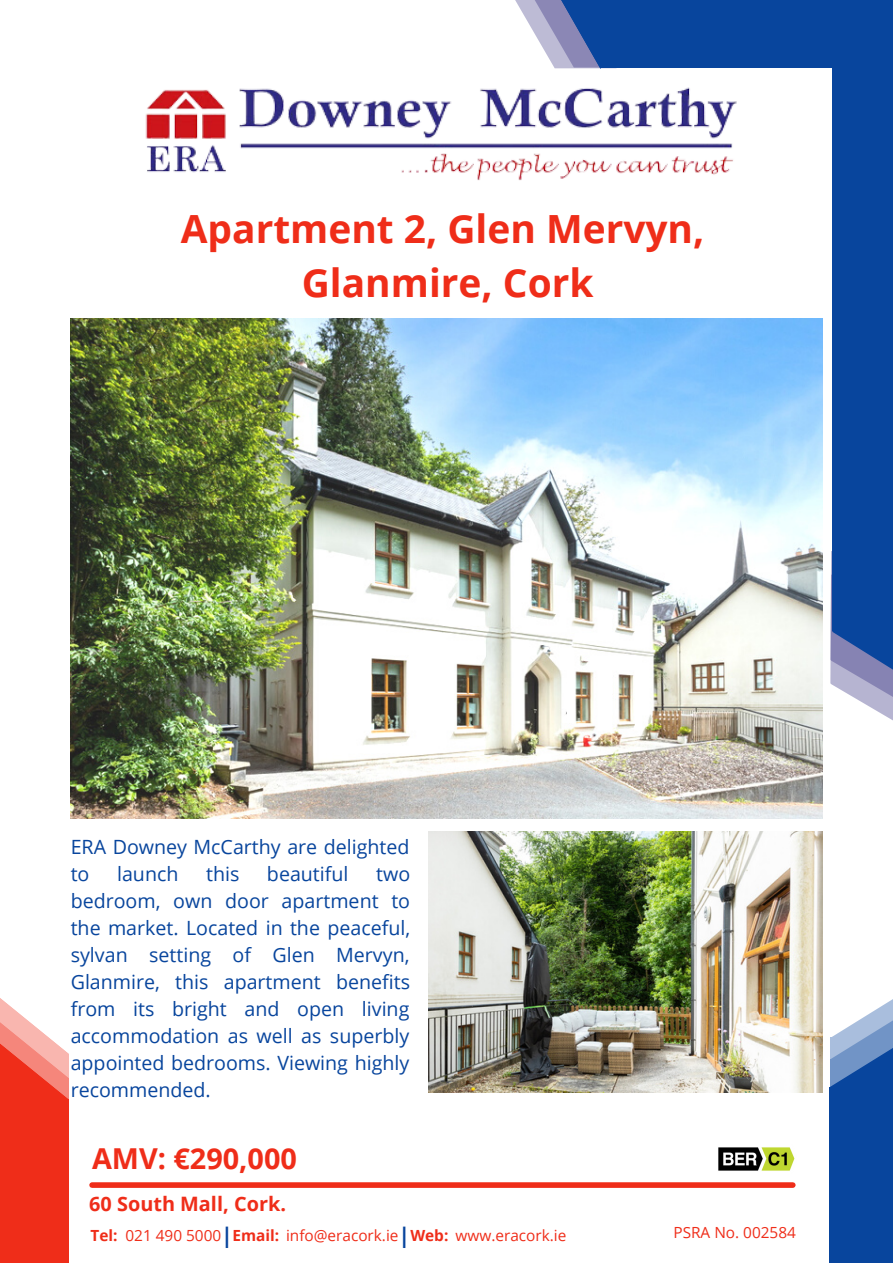
<style>
.page{position:relative;width:893px;height:1264px;background:#fff}
.page>*{position:absolute;margin:0;border:0;box-sizing:border-box;transform-origin:0 0}
.t1{font:700 38.85px/54px "Open Sans";color:#ef2d19;text-align:center}
.t2{font:700 28.8px "Open Sans";color:#ef2d19}
.t3{font:700 19.8px "Open Sans";color:#ef2d19}
.t4{font:19.65px/27px "Open Sans";color:#08459d}
.t5{font:15.3px "Open Sans";color:#ef2d19}
.s1{font-weight:700}
.s2{font-weight:700;font-size:21.3px;color:#08459d}
</style>
<div class="page">
<div style="left:601px;top:0;width:291px;height:68px;background:#08459d"></div>
<div style="left:831px;top:0;width:61px;height:631px;background:#08459d"></div>
<svg style="left:822px;top:507px;width:70px;height:258px"></svg>
<div style="left:92px;top:1182px;width:700px;height:5px;background:#ef2d19"></div>
<img style="left:145px;top:87px;width:592px;height:94px">
<svg style="left:515px;top:0;width:102px;height:69px"></svg>
<img style="left:71px;top:318px;width:751px;height:500px">
<div style="left:0;top:1054px;width:69px;height:208px;background:#ef2d19"></div>
<svg style="left:0;top:998px;width:69px;height:101px"></svg>
<div style="left:830px;top:1037px;width:62px;height:225px;background:#08459d"></div>
<svg style="left:829px;top:1000px;width:63px;height:139px"></svg>
<img style="left:429px;top:831px;width:393px;height:261px">
<img style="left:718px;top:1147px;width:77px;height:24px">
<h1 class="t1" style="left:181px;top:201px;width:525px">Apartment 2, Glen Mervyn,<br>Glanmire, Cork</h1>
<p class="t4" style="left:71px;top:833px;width:340px">ERA Downey McCarthy are delighted to</p>
<p class="t4" style="left:117px;top:860px;width:63px">launch</p>
<p class="t4" style="left:206px;top:860px;width:35px">this</p>
<p class="t4" style="left:267px;top:860px;width:83px">beautiful</p>
<p class="t4" style="left:71px;top:860px;width:341px;text-align:justify;text-indent:305px">two bedroom, own door apartment to the market. Located in the peaceful, sylvan setting of Glen Mervyn, Glanmire, this apartment benefits from its bright and open living accommodation as well as superbly appointed bedrooms. Viewing highly recommended.</p>
<h2 class="t2" style="left:92px;top:1137px;width:206px">AMV: €290,000</h2>
<p class="t3" style="left:89px;top:1189px;width:198px">60 South Mall, Cork.</p>
<p class="t5" style="left:91px;top:1224px;width:477px"><span class="s1">Tel:</span> 021 490 5000<span class="s2">|</span><span class="s1">Email:</span> info@eracork.ie<span class="s2">|</span><span class="s1">Web:</span> www.eracork.ie</p>
<p class="t5" style="left:673px;top:1221px;width:124px">PSRA No. 002584</p>
</div>
